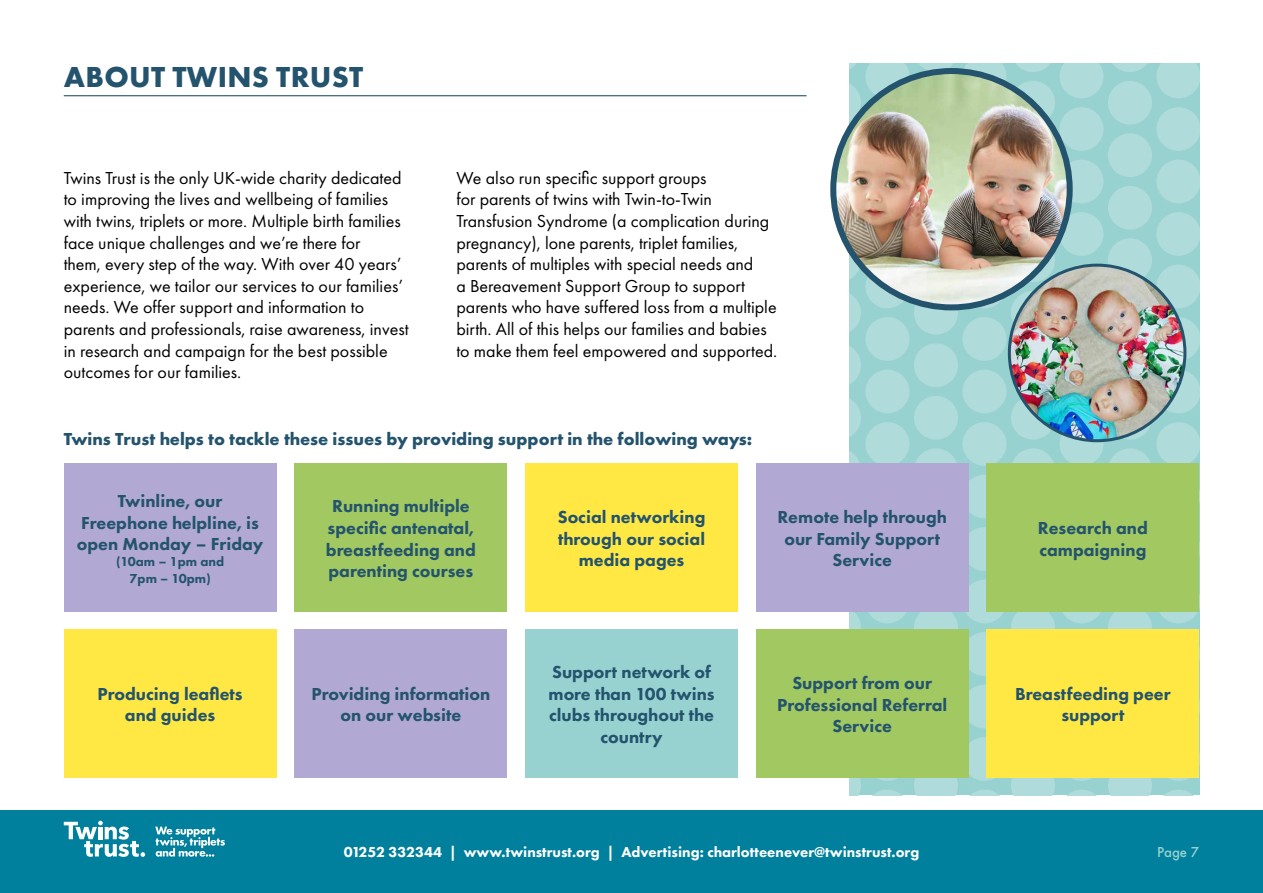
<style>
.page{position:relative;width:1263px;height:893px;background:#fff}
.page>*{position:absolute;margin:0;border:0;box-sizing:border-box;transform-origin:0 0}
.t1{font:700 30px "Futura PT";letter-spacing:.01em;color:#24536d}
.t2{font:18px/21.6px "Futura PT";color:#000}
.t3{font:800 18px/21.6px "Futura PT";color:#24536d;text-align:center}
.t4{font:700 18px "Futura PT";color:#24536d}
.t5{font:800 15px "Futura PT";color:#fff}
.t6{font:500 15px "Futura PT";color:#97d2d0}
.t7{font:800 13.5px/16.2px "Futura PT";color:#24536d;text-align:center}
</style>
<div class="page">
<div style="left:0;top:810px;width:1263px;height:83px;background:#00809c"></div>
<svg style="left:64px;top:821px;width:81px;height:36px"></svg>
<svg style="left:155px;top:827px;width:70px;height:30px"></svg>
<div style="left:849px;top:64px;width:350px;height:731px;background:linear-gradient(to right,#a4d7d5,#a4d5d4)"></div>
<hr style="left:64px;top:95px;width:742px;height:1px;background:#24536d">
<div style="left:64px;top:629px;width:212px;height:149px;background:#ffe843"></div>
<div style="left:295px;top:629px;width:212px;height:149px;background:#b1a9d4"></div>
<div style="left:525px;top:629px;width:213px;height:149px;background:#97d2d0"></div>
<div style="left:756px;top:629px;width:212px;height:149px;background:#a1c861"></div>
<div style="left:986px;top:629px;width:213px;height:149px;background:#ffe843"></div>
<div style="left:64px;top:463px;width:212px;height:149px;background:#b1a9d4"></div>
<div style="left:295px;top:463px;width:212px;height:149px;background:#a1c861"></div>
<div style="left:525px;top:463px;width:213px;height:149px;background:#ffe843"></div>
<div style="left:756px;top:463px;width:212px;height:149px;background:#b1a9d4"></div>
<div style="left:986px;top:463px;width:213px;height:149px;background:#a1c861"></div>
<img style="left:833px;top:71px;width:237px;height:234px">
<div style="left:830px;top:68px;width:243px;height:242px;border:6px solid #24536d;border-radius:50%"></div>
<img style="left:1009px;top:265px;width:176px;height:176px;border-radius:88px">
<h1 class="t1" style="left:64px;top:57px;width:301px">ABOUT TWINS TRUST</h1>
<p class="t2" style="left:64px;top:167px;width:346px">Twins Trust is the only UK-wide charity dedicated to improving the lives and wellbeing of families with twins, triplets or more. Multiple birth families face unique challenges and we’re there for<br>them, every step of the way. With over 40 years’ experience, we tailor our services to our families’ needs. We offer support and information to parents and professionals, raise awareness, invest in research and campaign for the best possible outcomes for our families.</p>
<p class="t2" style="left:456px;top:167px;width:322px">We also run specific support groups<br>for parents of twins with Twin-to-Twin Transfusion Syndrome (a complication during pregnancy), lone parents, triplet families, parents of multiples with special needs and<br>a Bereavement Support Group to support parents who have suffered loss from a multiple birth. All of this helps our families and babies to make them feel empowered and supported.</p>
<p class="t4" style="left:64px;top:428px;width:690px">Twins Trust helps to tackle these issues by providing support in the following ways:</p>
<p class="t3" style="left:77px;top:490px;width:188px">Twinline, our<br>Freephone helpline, is open Monday – Friday</p>
<p class="t7" style="left:116px;top:554px;width:110px">(10am – 1pm and<br>7pm – 10pm)</p>
<p class="t3" style="left:326px;top:495px;width:152px">Running multiple specific antenatal, breastfeeding and parenting courses</p>
<p class="t3" style="left:558px;top:506px;width:149px">Social networking through our social media pages</p>
<p class="t3" style="left:777px;top:506px;width:171px">Remote help through our Family Support<br>Service</p>
<p class="t3" style="left:98px;top:683px;width:147px">Producing leaflets and guides</p>
<p class="t3" style="left:311px;top:683px;width:180px">Providing information on our website</p>
<p class="t3" style="left:548px;top:661px;width:168px">Support network of more than 100 twins clubs throughout the country</p>
<p class="t3" style="left:777px;top:672px;width:172px">Support from our<br>Professional Referral<br>Service</p>
<p class="t5" style="left:344px;top:842px;width:577px">01252 332344 | www.twinstrust.org | Advertising: charlotteenever@twinstrust.org</p>
<p class="t3" style="left:1038px;top:517px;width:112px;text-align:left">Research and campaigning</p>
<p class="t3" style="left:1015px;top:683px;width:157px">Breastfeeding peer support</p>
<p class="t6" style="left:1157px;top:843px;width:44px">Page 7</p>
</div>
